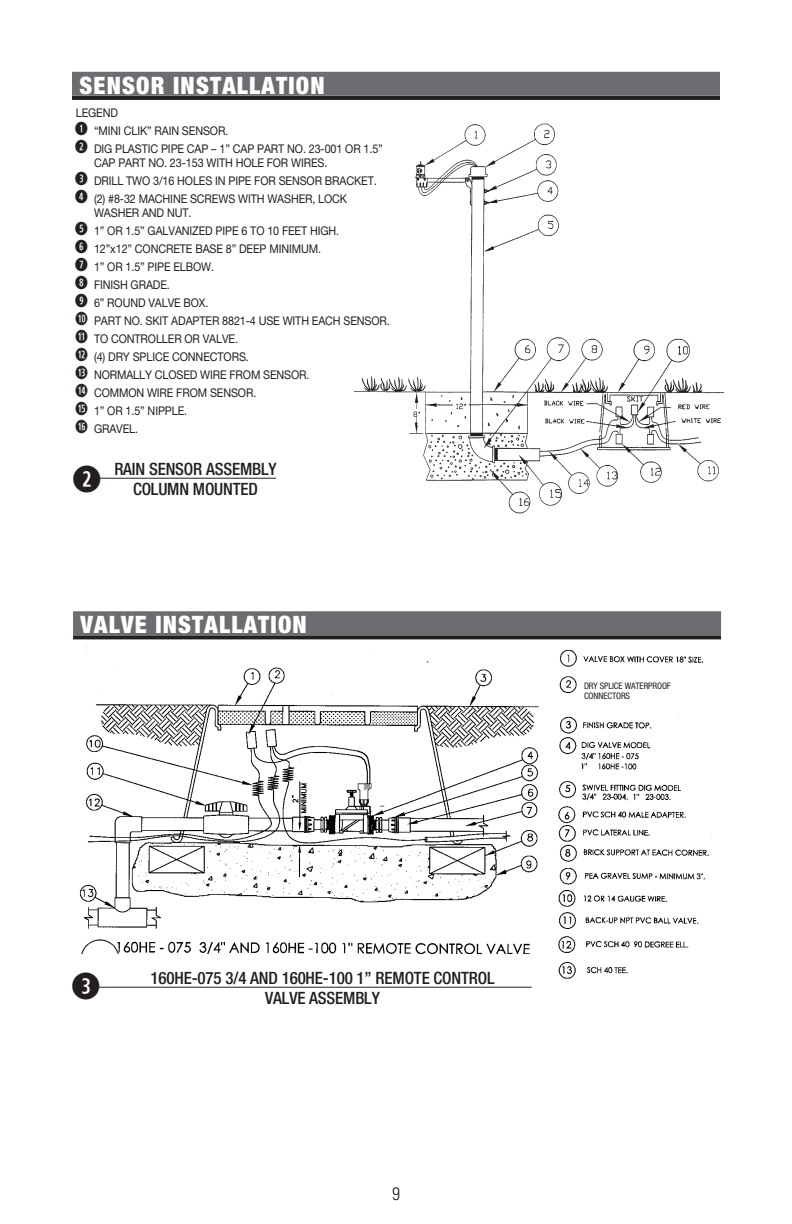
<style>
.page{position:relative;width:792px;height:1224px;background:#fff}
.page>*{position:absolute;margin:0;border:0;box-sizing:border-box;transform-origin:0 0}
.t1{font:700 36px "Combi Numerals Pro";color:#231f20}
._1_big_head{font:900 condensed 24px "Helvetica Neue";letter-spacing:.05em;color:#fff}
.t2{font:300 condensed 18px "Univers";color:#231f20}
.t3{font:500 condensed 17px "Helvetica Neue";letter-spacing:-.01em;color:#231f20}
.t4{font:12px/14px "Helvetica Neue";letter-spacing:-.01em;color:#231f20;scale:.9 1}
.t5{font:condensed 9px "Helvetica Neue";letter-spacing:-.01em;color:#231f20}
.s1{font-family:"Combi Numerals Pro";font-weight:700;font-size:18px}
</style>
<div class="page">
<img style="left:80px;top:647px;width:632px;height:332px">
<div style="left:73px;top:611px;width:648px;height:24px;background:#6c6d70"></div>
<svg style="left:73px;top:635px;width:648px;height:4px;background:#353233"></svg>
<div style="left:71px;top:954px;width:465px;height:48px;background:#fff"></div>
<hr style="left:99px;top:987px;width:433px;height:1px;background:#231f20">
<div style="left:580px;top:694px;width:104px;height:14px;background:#fff"></div>
<div style="left:579px;top:679px;width:115px;height:16px;background:#fff"></div>
<div style="left:72px;top:72px;width:648px;height:24px;background:#6c6d70"></div>
<svg style="left:72px;top:96px;width:648px;height:4px;background:#272324"></svg>
<img style="left:355px;top:123px;width:369px;height:391px">
<hr style="left:98px;top:478px;width:178px;height:1px;background:#231f20">
<p class="_1_big_head" style="left:79px;top:71px;width:247px">SENSOR INSTALLATION</p>
<p class="t4" style="left:76px;top:106px;width:48px">LEGEND</p>
<p class="t4" style="left:75px;top:124px;width:172px"><span class="s1">Q</span> “MINI CLIK” RAIN SENSOR.</p>
<p class="t4" style="left:94px;top:142px;width:322px;text-indent:-19px"><span class="s1">W</span> DIG PLASTIC PIPE CAP – 1” CAP PART NO. 23-001 OR 1.5”<br>CAP PART NO. 23-153 WITH HOLE FOR WIRES.</p>
<p class="t4" style="left:75px;top:174px;width:337px"><span class="s1">E</span> DRILL TWO 3/16 HOLES IN PIPE FOR SENSOR BRACKET.</p>
<p class="t4" style="left:94px;top:192px;width:283px;text-indent:-19px"><span class="s1">R</span> (2) #8-32 MACHINE SCREWS WITH WASHER, LOCK<br>WASHER AND NUT.</p>
<p class="t4" style="left:75px;top:224px;width:295px"><span class="s1">T</span> 1” OR 1.5” GALVANIZED PIPE 6 TO 10 FEET HIGH.</p>
<p class="t4" style="left:75px;top:242px;width:275px"><span class="s1">Y</span> 12”x12” CONCRETE BASE 8” DEEP MINIMUM.</p>
<p class="t4" style="left:75px;top:260px;width:156px"><span class="s1">U</span> 1” OR 1.5” PIPE ELBOW.</p>
<p class="t4" style="left:75px;top:278px;width:107px"><span class="s1">I</span> FINISH GRADE.</p>
<p class="t4" style="left:75px;top:296px;width:150px"><span class="s1">O</span> 6” ROUND VALVE BOX.</p>
<p class="t4" style="left:75px;top:314px;width:351px"><span class="s1">1)</span> PART NO. SKIT ADAPTER 8821-4 USE WITH EACH SENSOR.</p>
<p class="t4" style="left:75px;top:332px;width:183px"><span class="s1">1!</span> TO CONTROLLER OR VALVE.</p>
<p class="t4" style="left:75px;top:350px;width:195px"><span class="s1">1@</span> (4) DRY SPLICE CONNECTORS.</p>
<p class="t4" style="left:75px;top:368px;width:262px"><span class="s1">1#</span> NORMALLY CLOSED WIRE FROM SENSOR.</p>
<p class="t4" style="left:75px;top:386px;width:203px"><span class="s1">1$</span> COMMON WIRE FROM SENSOR.</p>
<p class="t4" style="left:75px;top:404px;width:126px"><span class="s1">1%</span> 1” OR 1.5” NIPPLE.</p>
<p class="t4" style="left:75px;top:422px;width:72px"><span class="s1">1^</span> GRAVEL.</p>
<p class="t3" style="left:114px;top:459px;width:164px">RAIN SENSOR ASSEMBLY</p>
<p class="t1" style="left:72px;top:466px;width:31px">W</p>
<p class="t3" style="left:133px;top:479px;width:126px">COLUMN MOUNTED</p>
<p class="_1_big_head" style="left:80px;top:610px;width:228px">VALVE INSTALLATION</p>
<p class="t5" style="left:584px;top:681px;width:88px">DRY SPLICE WATERPROOF</p>
<p class="t5" style="left:584px;top:691px;width:48px">CONNECTORS</p>
<p class="t1" style="left:71px;top:972px;width:31px">E</p>
<p class="t3" style="left:151px;top:968px;width:346px">160HE-075 3/4 AND 160HE-100 1” REMOTE CONTROL</p>
<p class="t3" style="left:265px;top:988px;width:116px">VALVE ASSEMBLY</p>
<p class="t2" style="left:392px;top:1183px;width:9px">9</p>
</div>
